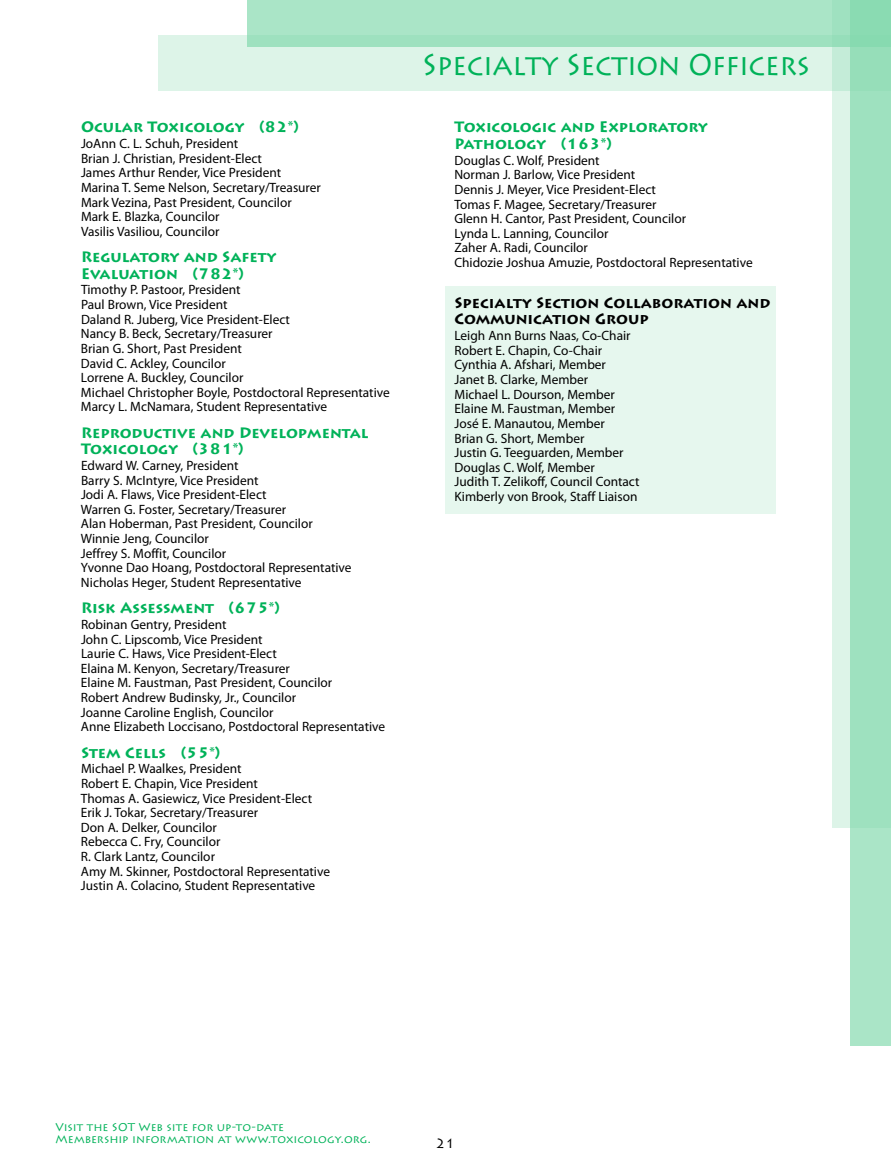
<style>
.page{position:relative;width:891px;height:1175px;background:#fff}
.page>*{position:absolute;margin:0;border:0;box-sizing:border-box;transform-origin:0 0}
.t1{font:30px "Lithos Pro";letter-spacing:-.01em;color:#00b259;scale:.94 1}
.t2{font:700 15px/16.5px "Lithos Pro";color:#00b259}
.t3{font:700 15px/16.5px "Lithos Pro";color:#000}
.t4{font:13.5px/14.5px "Myriad Pro";color:#000}
.t5{font:13.5px "Lithos Pro";color:#000}
.t6{font:11.25px/12px "Lithos Pro";letter-spacing:.005em;color:#00b259}
</style>
<div class="page">
<div style="left:850px;top:0;width:41px;height:1045px;background:#aae5c7"></div>
<svg style="left:832px;top:91px;width:59px;height:736px;fill:#9ee1bf"></svg>
<svg style="left:247px;top:0;width:644px;height:35px;background:#a7e4c5"></svg>
<svg style="left:158px;top:35px;width:733px;height:56px;background:#cdefdd"></svg>
<div style="left:446px;top:286px;width:330px;height:228px;background:#e6f7ee"></div>
<p class="t2" style="left:81px;top:119px;width:219px">Ocular Toxicology (82*)</p>
<p class="t4" style="left:81px;top:136px;width:241px">JoAnn C. L. Schuh, President<br>Brian J. Christian, President-Elect<br>James Arthur Render, Vice President Marina T. Seme Nelson, Secretary/Treasurer Mark Vezina, Past President, Councilor Mark E. Blazka, Councilor<br>Vasilis Vasiliou, Councilor</p>
<p class="t2" style="left:81px;top:249px;width:197px">Regulatory and Safety<br>Evaluation (782*)</p>
<p class="t4" style="left:81px;top:282px;width:310px">Timothy P. Pastoor, President<br>Paul Brown, Vice President<br>Daland R. Juberg, Vice President-Elect<br>Nancy B. Beck, Secretary/Treasurer<br>Brian G. Short, Past President<br>David C. Ackley, Councilor<br>Lorrene A. Buckley, Councilor<br>Michael Christopher Boyle, Postdoctoral Representative Marcy L. McNamara, Student Representative</p>
<p class="t2" style="left:81px;top:424px;width:289px">Reproductive and Developmental<br>Toxicology (381*)</p>
<p class="t4" style="left:81px;top:458px;width:272px">Edward W. Carney, President<br>Barry S. McIntyre, Vice President<br>Jodi A. Flaws, Vice President-Elect<br>Warren G. Foster, Secretary/Treasurer<br>Alan Hoberman, Past President, Councilor Winnie Jeng, Councilor<br>Jeffrey S. Moffit, Councilor<br>Yvonne Dao Hoang, Postdoctoral Representative Nicholas Heger, Student Representative</p>
<p class="t2" style="left:81px;top:600px;width:200px">Risk Assessment (675*)</p>
<p class="t4" style="left:81px;top:617px;width:306px">Robinan Gentry, President<br>John C. Lipscomb, Vice President<br>Laurie C. Haws, Vice President-Elect<br>Elaina M. Kenyon, Secretary/Treasurer<br>Elaine M. Faustman, Past President, Councilor<br>Robert Andrew Budinsky, Jr., Councilor<br>Joanne Caroline English, Councilor<br>Anne Elizabeth Loccisano, Postdoctoral Representative</p>
<p class="t2" style="left:81px;top:744px;width:141px">Stem Cells (55*)</p>
<p class="t4" style="left:81px;top:761px;width:251px">Michael P. Waalkes, President<br>Robert E. Chapin, Vice President<br>Thomas A. Gasiewicz, Vice President-Elect Erik J. Tokar, Secretary/Treasurer<br>Don A. Delker, Councilor<br>Rebecca C. Fry, Councilor<br>R. Clark Lantz, Councilor<br>Amy M. Skinner, Postdoctoral Representative Justin A. Colacino, Student Representative</p>
<h1 class="t1" style="left:422px;top:47px;width:414px">Specialty Section Officers</h1>
<p class="t2" style="left:454px;top:119px;width:255px">Toxicologic and Exploratory<br>Pathology (163*)</p>
<p class="t4" style="left:454px;top:153px;width:300px">Douglas C. Wolf, President<br>Norman J. Barlow, Vice President<br>Dennis J. Meyer, Vice President-Elect<br>Tomas F. Magee, Secretary/Treasurer<br>Glenn H. Cantor, Past President, Councilor<br>Lynda L. Lanning, Councilor<br>Zaher A. Radi, Councilor<br>Chidozie Joshua Amuzie, Postdoctoral Representative</p>
<p class="t3" style="left:454px;top:295px;width:318px">Specialty Section Collaboration and<br>Communication Group</p>
<p class="t4" style="left:454px;top:328px;width:187px">Leigh Ann Burns Naas, Co-Chair<br>Robert E. Chapin, Co-Chair<br>Cynthia A. Afshari, Member<br>Janet B. Clarke, Member<br>Michael L. Dourson, Member<br>Elaine M. Faustman, Member<br>José E. Manautou, Member<br>Brian G. Short, Member<br>Justin G. Teeguarden, Member<br>Douglas C. Wolf, Member<br>Judith T. Zelikoff, Council Contact<br>Kimberly von Brook, Staff Liaison</p>
<p class="t6" style="left:56px;top:1120px;width:317px">Visit the SOT Web site for up-to-date<br>Membership information at www.toxicology.org.</p>
<p class="t5" style="left:436px;top:1135px;width:21px">21</p>
</div>
